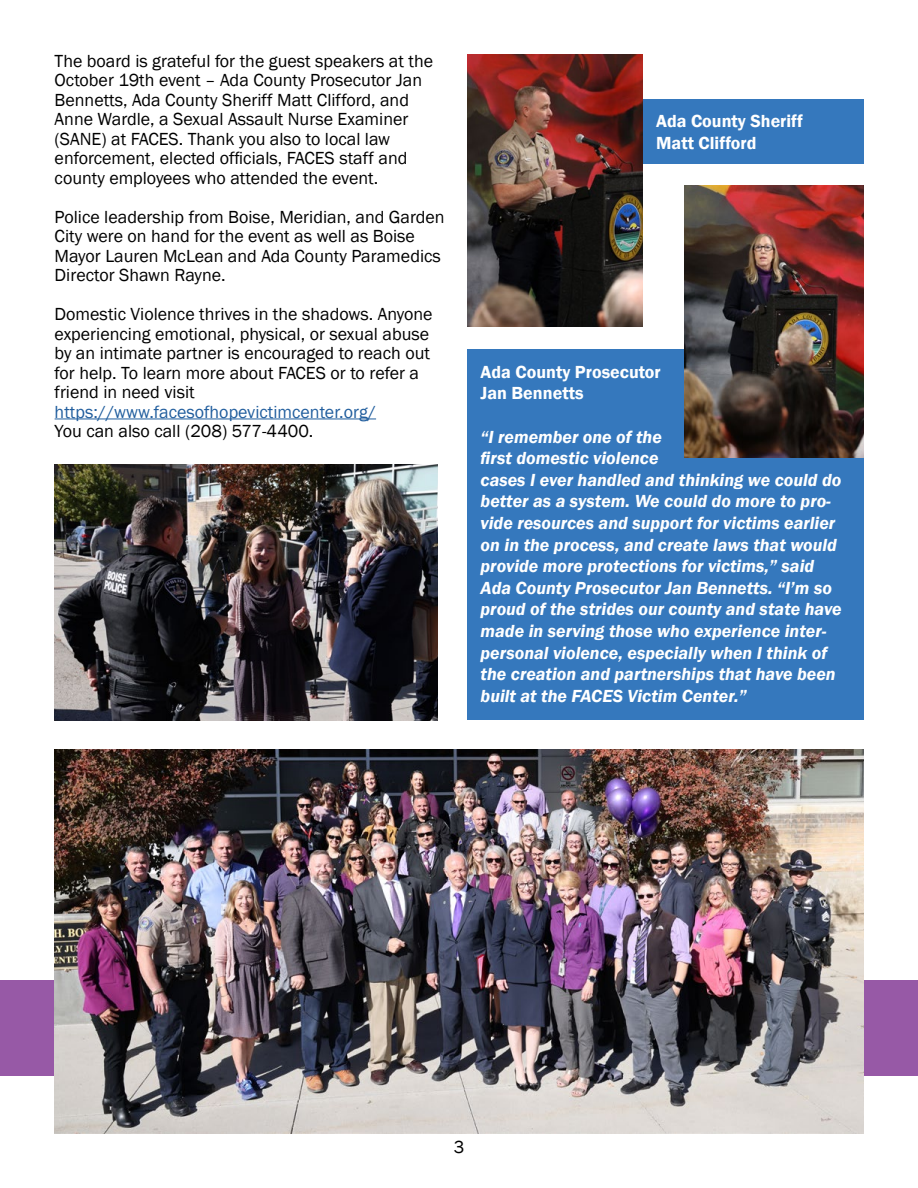
<style>
.page{position:relative;width:918px;height:1188px;background:#fff}
.page>*{position:absolute;margin:0;border:0;box-sizing:border-box;transform-origin:0 0}
.t1{font:18px/19.5px "Franklin Gothic";color:#000}
.t2{font:italic 600 18px/21.6px "Franklin Gothic";color:#fff}
.t3{font:600 18px/21.6px "Franklin Gothic";color:#fff}
.t4{font:18px "Franklin Gothic";color:#215e9e}
</style>
<div class="page">
<div style="left:0;top:981px;width:918px;height:95px;background:#9759a6"></div>
<div style="left:643px;top:99px;width:221px;height:64px;background:#3578bd"></div>
<div style="left:468px;top:350px;width:396px;height:370px;background:#3578bd"></div>
<img style="left:685px;top:185px;width:179px;height:272px">
<img style="left:468px;top:54px;width:175px;height:272px">
<hr style="left:55px;top:419px;width:321px;height:1px;background:#215e9e">
<img style="left:55px;top:750px;width:809px;height:384px">
<img style="left:54px;top:464px;width:384px;height:256px">
<p class="t1" style="left:55px;top:51px;width:380px">The board is grateful for the guest speakers at the October 19th event – Ada County Prosecutor Jan Bennetts, Ada County Sheriff Matt Clifford, and Anne Wardle, a Sexual Assault Nurse Examiner (SANE) at FACES. Thank you also to local law enforcement, elected officials, FACES staff and county employees who attended the event.</p>
<p class="t1" style="left:55px;top:207px;width:391px">Police leadership from Boise, Meridian, and Garden City were on hand for the event as well as Boise Mayor Lauren McLean and Ada County Paramedics Director Shawn Rayne.</p>
<p class="t1" style="left:55px;top:305px;width:379px">Domestic Violence thrives in the shadows. Anyone experiencing emotional, physical, or sexual abuse by an intimate partner is encouraged to reach out for help. To learn more about FACES or to refer a friend in need visit</p>
<p class="t4" style="left:55px;top:400px;width:323px">https://www.facesofhopevictimcenter.org/</p>
<p class="t1" style="left:55px;top:422px;width:260px">You can also call (208) 577-4400.</p>
<p class="t3" style="left:656px;top:111px;width:148px">Ada County Sheriff<br>Matt Clifford</p>
<p class="t3" style="left:481px;top:361px;width:182px">Ada County Prosecutor<br>Jan Bennetts</p>
<p class="t2" style="left:481px;top:426px;width:363px">“I remember one of the<br>first domestic violence<br>cases I ever handled and thinking we could do better as a system. We could do more to pro&shy;vide resources and support for victims earlier on in the process, and create laws that would provide more protections for victims,” said Ada County Prosecutor Jan Bennetts. “I’m so proud of the strides our county and state have made in serving those who experience inter&shy;personal violence, especially when I think of the creation and partnerships that have been built at the FACES Victim Center.”</p>
<p class="t1" style="left:454px;top:1138px;width:12px">3</p>
</div>
